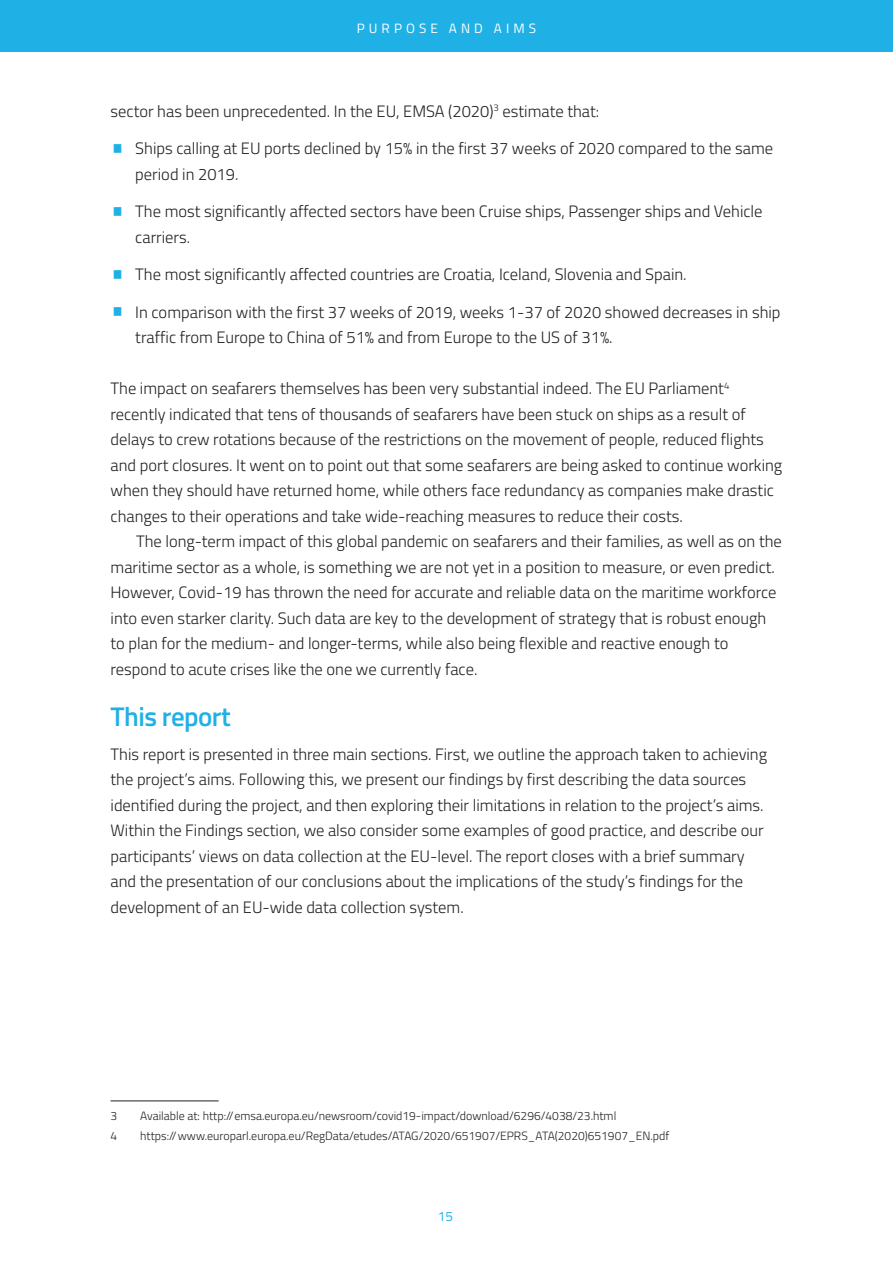
<style>
.page{position:relative;width:893px;height:1263px;background:#fff}
.page>*{position:absolute;margin:0;border:0;box-sizing:border-box;transform-origin:0 0}
._6_B_head{font:600 27px "Titillium Web";letter-spacing:-.02em;color:#1fb0e6}
._1_Fullout{font:300 16.5px/25.5px "Titillium Web";color:#231f20}
._0_Normal{font:300 16.5px/25.5px "Titillium Web";color:#231f20}
._3_item{font:300 16.5px/25.5px "Titillium Web";color:#231f20}
.t1{font:13.5px "Titillium Web";letter-spacing:.3em;color:#fff}
.t2{font:13.5px "Titillium Web";color:#1fb0e6}
.SC0_Footnote{font:300 12px "Titillium Web";color:#231f20}
.s1{font-size:30px;color:#1fb0e6}
</style>
<div class="page">
<div style="left:0;top:0;width:893px;height:51px;background:#1fb0e6"></div>
<hr style="left:111px;top:1101px;width:108px;height:1px;background:#231f20">
<hr style="left:0;top:240px;width:1px;height:96px;background:#03b9b2">
<p class="t1" style="left:357px;top:19px;width:181px">PURPOSE AND AIMS</p>
<p class="_1_Fullout" style="left:111px;top:97px;width:490px">sector has been unprecedented. In the EU, EMSA (2020)<sup>3</sup> estimate that:</p>
<p class="_3_item" style="left:135px;top:135px;width:639px;text-indent:-25px"><span class="s1">•</span> Ships calling at EU ports declined by 15% in the first 37 weeks of 2020 compared to the same period in 2019.</p>
<p class="_3_item" style="left:135px;top:198px;width:629px;text-indent:-25px"><span class="s1">•</span> The most significantly affected sectors have been Cruise ships, Passenger ships and Vehicle carriers.</p>
<p class="_3_item" style="left:111px;top:261px;width:578px"><span class="s1">•</span> The most significantly affected countries are Croatia, Iceland, Slovenia and Spain.</p>
<p class="_3_item" style="left:135px;top:298px;width:647px;text-indent:-25px"><span class="s1">•</span> In comparison with the first 37 weeks of 2019, weeks 1-37 of 2020 showed decreases in ship traffic from Europe to China of 51% and from Europe to the US of 31%.</p>
<p class="_1_Fullout" style="left:111px;top:375px;width:673px">The impact on seafarers themselves has been very substantial indeed. The EU Parliament<sup>4 </sup>recently indicated that tens of thousands of seafarers have been stuck on ships as a result of delays to crew rotations because of the restrictions on the movement of people, reduced flights and port closures. It went on to point out that some seafarers are being asked to continue working when they should have returned home, while others face redundancy as companies make drastic changes to their operations and take wide-reaching measures to reduce their costs.</p>
<p class="_0_Normal" style="left:111px;top:528px;width:673px;text-indent:26px">The long-term impact of this global pandemic on seafarers and their families, as well as on the maritime sector as a whole, is something we are not yet in a position to measure, or even predict.<br>However, Covid-19 has thrown the need for accurate and reliable data on the maritime workforce into even starker clarity. Such data are key to the development of strategy that is robust enough to plan for the medium- and longer-terms, while also being flexible and reactive enough to respond to acute crises like the one we currently face.</p>
<p class="_6_B_head" style="left:111px;top:696px;width:122px">This report</p>
<p class="_1_Fullout" style="left:111px;top:740px;width:658px">This report is presented in three main sections. First, we outline the approach taken to achieving the project’s aims. Following this, we present our findings by first describing the data sources identified during the project, and then exploring their limitations in relation to the project’s aims.<br>Within the Findings section, we also consider some examples of good practice, and describe our participants’ views on data collection at the EU-level. The report closes with a brief summary and the presentation of our conclusions about the implications of the study’s findings for the development of an EU-wide data collection system.</p>
<p class="SC0_Footnote" style="left:111px;top:1107px;width:8px">3</p>
<p class="SC0_Footnote" style="left:140px;top:1107px;width:478px">Available at: http://emsa.europa.eu/newsroom/covid19-impact/download/6296/4038/23.html</p>
<p class="SC0_Footnote" style="left:111px;top:1127px;width:8px">4</p>
<p class="SC0_Footnote" style="left:140px;top:1127px;width:531px">https://www.europarl.europa.eu/RegData/etudes/ATAG/2020/651907/EPRS_ATA(2020)651907_EN.pdf</p>
<p class="t2" style="left:438px;top:1206px;width:17px">15</p>
</div>
